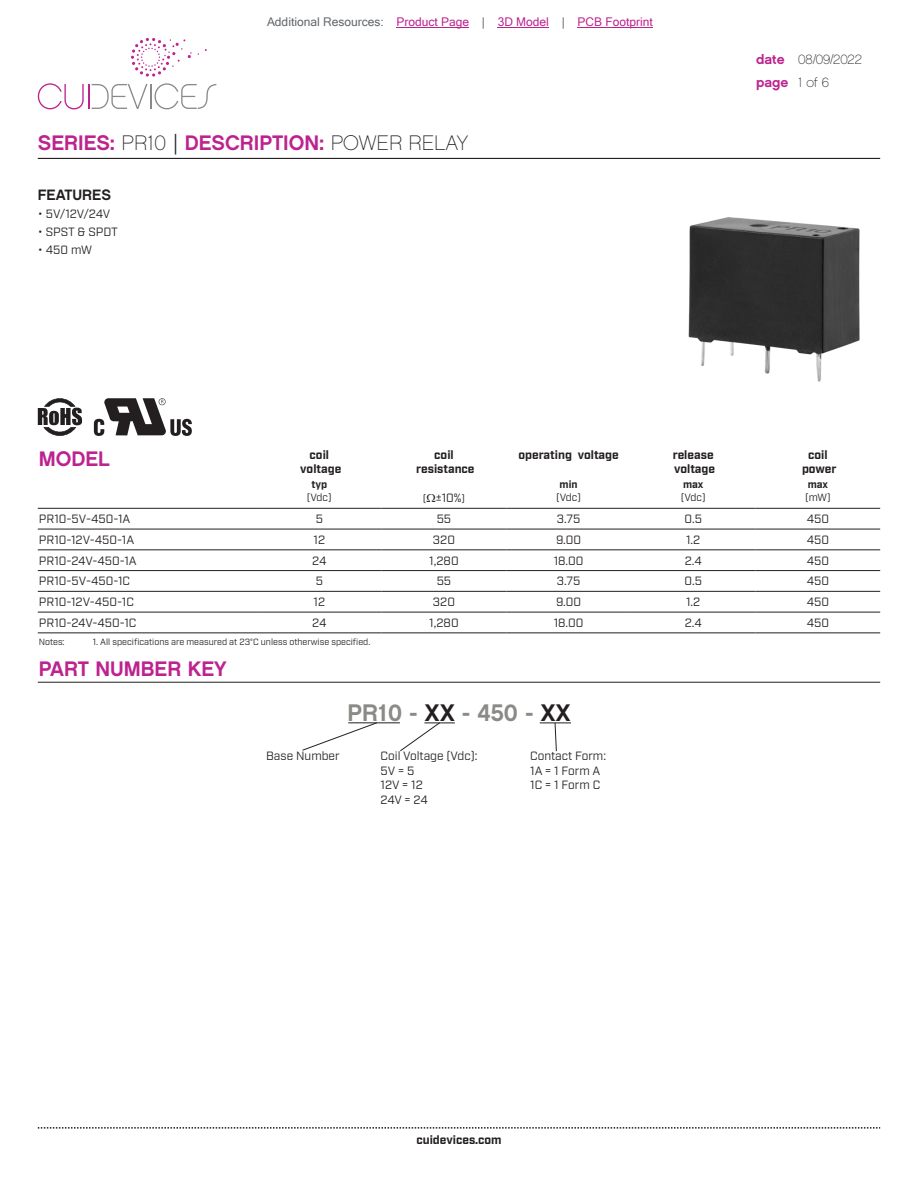
<style>
.page{position:relative;width:918px;height:1188px;background:#fff}
.page>*{position:absolute;margin:0;border:0;box-sizing:border-box;transform-origin:0 0}
.t1{font:24px "Chalet New York Nineteen Sixty";color:#8a8b87}
.t2{font:21px "Chalet New York Nineteen Sixty";color:#bd238f}
.t3{font:15px "Chalet New York Nineteen Sixty";color:#231f20}
.t4{font:13.5px "Chalet Paris Nineteen Sixty";letter-spacing:-.005em;color:#231f20}
.t5{font:13.5px "Chalet New York Nineteen Sixty";color:#bd238f}
.t6{font:12px/14.4px "Industry";color:#231f20}
.t7{font:700 12px/14.4px "Industry";color:#231f20;text-align:center}
.t8{font:12px "Microsoft Sans Serif";color:#bd238f}
.t9{font:10.5px "Industry";letter-spacing:-.03em;color:#231f20}
.t10{font:700 10.5px "Industry";color:#231f20}
.t11{font:9px "Industry";color:#231f20}
.s1{color:#63676b}
.s2{font-family:"Chalet Paris Nineteen Sixty";color:#231f20}
.s3{font-family:"Industry";color:#231f20}
.s4{font-family:"Chalet New York Nineteen Sixty";color:#bd238f}
.s5{font-size:10.5px}
.s6{color:#231f20}
</style>
<div class="page">
<hr style="left:38px;top:158px;width:842px;height:1px;background:#231f20">
<svg style="left:38px;top:1127px;width:842px;height:2px"></svg>
<svg style="left:92px;top:83px;width:124px;height:26px"></svg>
<svg style="left:38px;top:83px;width:46px;height:26px"></svg>
<hr style="left:88px;top:84px;width:2px;height:25px;background:#bd238f">
<svg style="left:131px;top:38px;width:61px;height:39px"></svg>
<img style="left:688px;top:217px;width:172px;height:165px">
<svg style="left:38px;top:398px;width:44px;height:38px"></svg>
<svg style="left:94px;top:398px;width:98px;height:38px"></svg>
<hr style="left:38px;top:508px;width:219px;height:1px;background:#231f20">
<hr style="left:257px;top:508px;width:125px;height:1px;background:#231f20">
<hr style="left:382px;top:508px;width:124px;height:1px;background:#231f20">
<hr style="left:506px;top:508px;width:125px;height:1px;background:#231f20">
<hr style="left:631px;top:508px;width:125px;height:1px;background:#231f20">
<hr style="left:756px;top:508px;width:124px;height:1px;background:#231f20">
<hr style="left:38px;top:529px;width:219px;height:1px;background:#231f20">
<hr style="left:257px;top:529px;width:125px;height:1px;background:#231f20">
<hr style="left:382px;top:529px;width:124px;height:1px;background:#231f20">
<hr style="left:506px;top:529px;width:125px;height:1px;background:#231f20">
<hr style="left:631px;top:529px;width:125px;height:1px;background:#231f20">
<hr style="left:756px;top:529px;width:124px;height:1px;background:#231f20">
<hr style="left:38px;top:549px;width:219px;height:1px;background:#231f20">
<hr style="left:257px;top:549px;width:125px;height:1px;background:#231f20">
<hr style="left:382px;top:549px;width:124px;height:1px;background:#231f20">
<hr style="left:506px;top:549px;width:125px;height:1px;background:#231f20">
<hr style="left:631px;top:549px;width:125px;height:1px;background:#231f20">
<hr style="left:756px;top:549px;width:124px;height:1px;background:#231f20">
<hr style="left:38px;top:570px;width:219px;height:1px;background:#231f20">
<hr style="left:257px;top:570px;width:125px;height:1px;background:#231f20">
<hr style="left:382px;top:570px;width:124px;height:1px;background:#231f20">
<hr style="left:506px;top:570px;width:125px;height:1px;background:#231f20">
<hr style="left:631px;top:570px;width:125px;height:1px;background:#231f20">
<hr style="left:756px;top:570px;width:124px;height:1px;background:#231f20">
<hr style="left:38px;top:591px;width:219px;height:1px;background:#231f20">
<hr style="left:257px;top:591px;width:125px;height:1px;background:#231f20">
<hr style="left:382px;top:591px;width:124px;height:1px;background:#231f20">
<hr style="left:506px;top:591px;width:125px;height:1px;background:#231f20">
<hr style="left:631px;top:591px;width:125px;height:1px;background:#231f20">
<hr style="left:756px;top:591px;width:124px;height:1px;background:#231f20">
<hr style="left:38px;top:612px;width:219px;height:1px;background:#231f20">
<hr style="left:257px;top:612px;width:125px;height:1px;background:#231f20">
<hr style="left:382px;top:612px;width:124px;height:1px;background:#231f20">
<hr style="left:506px;top:612px;width:125px;height:1px;background:#231f20">
<hr style="left:631px;top:612px;width:125px;height:1px;background:#231f20">
<hr style="left:756px;top:612px;width:124px;height:1px;background:#231f20">
<hr style="left:38px;top:632px;width:219px;height:1px;background:#231f20">
<hr style="left:257px;top:632px;width:125px;height:1px;background:#231f20">
<hr style="left:382px;top:632px;width:124px;height:1px;background:#231f20">
<hr style="left:506px;top:632px;width:125px;height:1px;background:#231f20">
<hr style="left:631px;top:632px;width:125px;height:1px;background:#231f20">
<hr style="left:756px;top:632px;width:124px;height:1px;background:#231f20">
<hr style="left:38px;top:682px;width:842px;height:1px;background:#231f20">
<hr style="left:348px;top:722px;width:52px;height:1px;background:#231f20">
<svg style="left:302px;top:722px;width:76px;height:29px"></svg>
<hr style="left:424px;top:723px;width:31px;height:1px;background:#231f20">
<svg style="left:399px;top:722px;width:42px;height:30px"></svg>
<hr style="left:540px;top:723px;width:31px;height:1px;background:#231f20">
<svg style="left:554px;top:722px;width:3px;height:30px"></svg>
<hr style="left:397px;top:27px;width:72px;height:1px;background:#bd238f">
<hr style="left:498px;top:27px;width:51px;height:1px;background:#bd238f">
<hr style="left:578px;top:27px;width:75px;height:1px;background:#bd238f">
<p class="t8" style="left:267px;top:15px;width:387px"><span class="s1">Additional Resources:</span> Product Page <span class="s1">|</span> 3D Model <span class="s1">|</span> PCB Footprint</p>
<h2 class="t2" style="left:38px;top:129px;width:432px">SERIES: <span class="s2">PR10</span> <span class="s3">|</span> DESCRIPTION: <span class="s2">POWER RELAY</span></h2>
<p class="t3" style="left:38px;top:186px;width:75px">FEATURES</p>
<p class="t6" style="left:38px;top:207px;width:74px">• 5V/12V/24V</p>
<p class="t6" style="left:38px;top:225px;width:82px">• SPST &amp; SPDT</p>
<p class="t6" style="left:38px;top:243px;width:56px">• 450 mW</p>
<p class="t4" style="left:756px;top:52px;width:107px"><span class="s4">date</span> 08/09/2022</p>
<p class="t5" style="left:756px;top:74px;width:74px">page <span class="s2">1 of 6</span></p>
<h2 class="t2" style="left:39px;top:445px;width:73px">MODEL</h2>
<p class="t7" style="left:300px;top:448px;width:43px">coil voltage</p>
<p class="t7" style="left:416px;top:448px;width:60px">coil resistance</p>
<p class="t7" style="left:518px;top:448px;width:102px">operating voltage</p>
<p class="t7" style="left:673px;top:448px;width:44px;text-align:left">release voltage</p>
<p class="t7" style="left:802px;top:448px;width:36px">coil power</p>
<p class="t10" style="left:311px;top:478px;width:17px">typ</p>
<p class="t9" style="left:307px;top:491px;width:26px">(Vdc)</p>
<p class="t6" style="left:423px;top:491px;width:44px"><span class="s5">(</span> ±10%<span class="s5">)</span></p>
<p class="t10" style="left:560px;top:478px;width:19px">min</p>
<p class="t9" style="left:556px;top:491px;width:26px">(Vdc)</p>
<p class="t10" style="left:683px;top:478px;width:22px">max</p>
<p class="t9" style="left:681px;top:491px;width:26px">(Vdc)</p>
<p class="t10" style="left:808px;top:478px;width:22px">max</p>
<p class="t9" style="left:805px;top:491px;width:27px">(mW)</p>
<p class="t6" style="left:39px;top:512px;width:93px">PR10-5V-450-1A</p>
<p class="t6" style="left:316px;top:512px;width:9px">5</p>
<p class="t6" style="left:437px;top:512px;width:16px">55</p>
<p class="t6" style="left:557px;top:512px;width:25px">3.75</p>
<p class="t6" style="left:685px;top:512px;width:19px">0.5</p>
<p class="t6" style="left:807px;top:512px;width:24px">450</p>
<p class="t6" style="left:39px;top:533px;width:97px">PR10-12V-450-1A</p>
<p class="t6" style="left:314px;top:533px;width:13px">12</p>
<p class="t6" style="left:433px;top:533px;width:24px">320</p>
<p class="t6" style="left:556px;top:533px;width:27px">9.00</p>
<p class="t6" style="left:686px;top:533px;width:16px">1.2</p>
<p class="t6" style="left:807px;top:533px;width:24px">450</p>
<p class="t6" style="left:39px;top:553px;width:99px">PR10-24V-450-1A</p>
<p class="t6" style="left:312px;top:553px;width:16px">24</p>
<p class="t6" style="left:429px;top:553px;width:31px">1,280</p>
<p class="t6" style="left:554px;top:553px;width:31px">18.00</p>
<p class="t6" style="left:685px;top:553px;width:19px">2.4</p>
<p class="t6" style="left:807px;top:553px;width:24px">450</p>
<p class="t6" style="left:39px;top:574px;width:93px">PR10-5V-450-1C</p>
<p class="t6" style="left:316px;top:574px;width:9px">5</p>
<p class="t6" style="left:437px;top:574px;width:16px">55</p>
<p class="t6" style="left:557px;top:574px;width:25px">3.75</p>
<p class="t6" style="left:685px;top:574px;width:19px">0.5</p>
<p class="t6" style="left:807px;top:574px;width:24px">450</p>
<p class="t6" style="left:39px;top:595px;width:97px">PR10-12V-450-1C</p>
<p class="t6" style="left:314px;top:595px;width:13px">12</p>
<p class="t6" style="left:433px;top:595px;width:24px">320</p>
<p class="t6" style="left:556px;top:595px;width:27px">9.00</p>
<p class="t6" style="left:686px;top:595px;width:16px">1.2</p>
<p class="t6" style="left:807px;top:595px;width:24px">450</p>
<p class="t6" style="left:39px;top:616px;width:99px">PR10-24V-450-1C</p>
<p class="t6" style="left:312px;top:616px;width:16px">24</p>
<p class="t6" style="left:429px;top:616px;width:31px">1,280</p>
<p class="t6" style="left:554px;top:616px;width:31px">18.00</p>
<p class="t6" style="left:685px;top:616px;width:19px">2.4</p>
<p class="t6" style="left:807px;top:616px;width:24px">450</p>
<p class="t11" style="left:39px;top:637px;width:27px">Notes:</p>
<p class="t11" style="left:93px;top:637px;width:279px">1. All specifications are measured at 23°C unless otherwise specified.</p>
<h2 class="t2" style="left:39px;top:656px;width:189px">PART NUMBER KEY</h2>
<p class="t6" style="left:266px;top:749px;width:75px">Base Number</p>
<h1 class="t1" style="left:347px;top:697px;width:225px">PR10 - <span class="s6">XX</span> - 450 - <span class="s6">XX</span></h1>
<p class="t6" style="left:381px;top:749px;width:98px">Coil Voltage (Vdc):<br>5V = 5<br>12V = 12<br>24V = 24</p>
<p class="t6" style="left:530px;top:749px;width:77px">Contact Form:<br>1A = 1 Form A<br>1C = 1 Form C</p>
<p class="t7" style="left:416px;top:1133px;width:87px">cuidevices.com</p>
</div>
